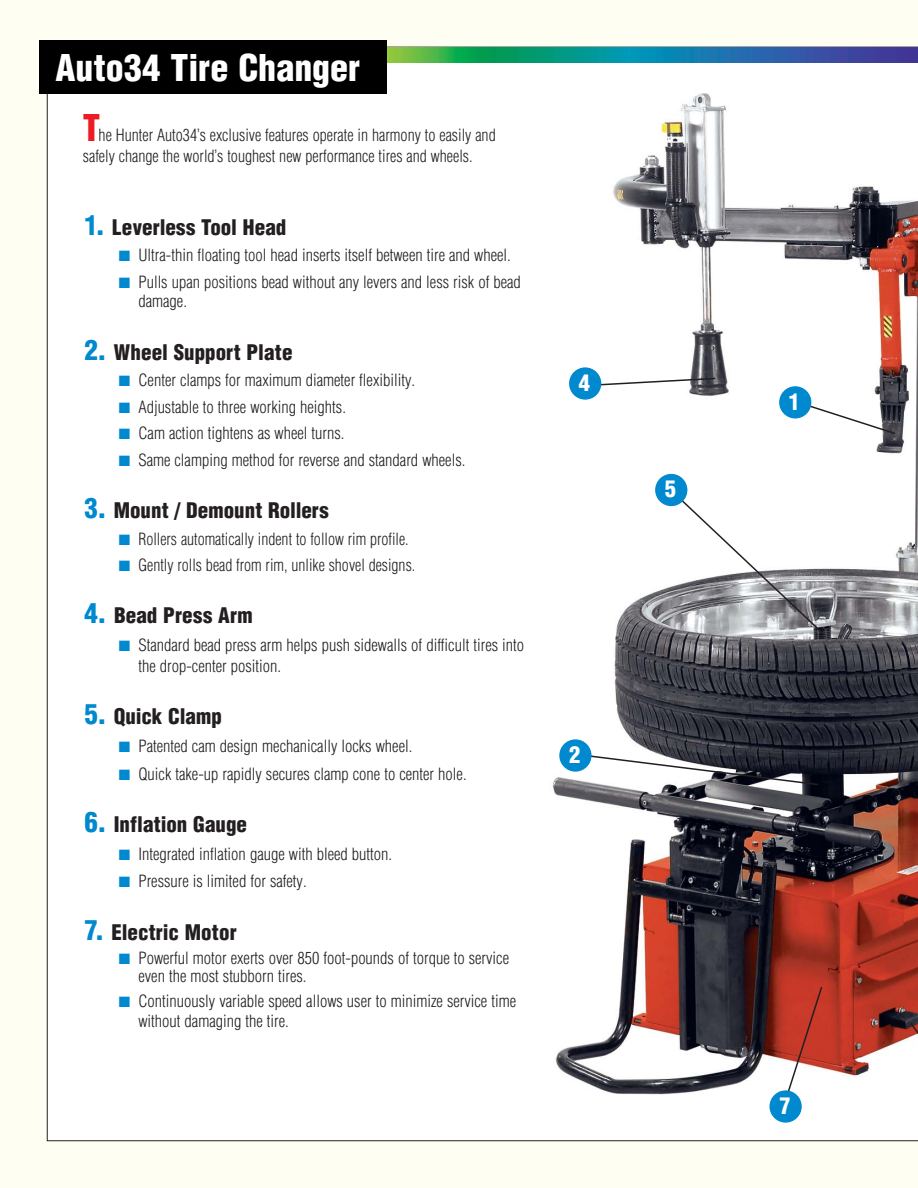
<style>
.page{position:relative;width:918px;height:1188px;background:#fffef2}
.page>*{position:absolute;margin:0;border:0;box-sizing:border-box;transform-origin:0 0}
.t1{font:900 condensed 36px "Helvetica";letter-spacing:.005em;color:#fff}
.t2{font:900 condensed 22.5px "Helvetica";color:#fff}
.t3{font:900 condensed 21px "Helvetica";color:#231f20}
.t4{font:300 condensed 16.5px/21px "Helvetica";color:#231f20}
.t5{font:300 condensed 16.5px "Helvetica";color:#231f20;scale:.96 1}
.s1{font-weight:900;font-size:36px;color:#ed1c24}
.s2{font-size:27px;color:#0089cf}
.s3{color:#0089cf}
</style>
<div class="page">
<div style="left:47px;top:62px;width:871px;height:1079px;background:#fff"></div>
<img style="left:387px;top:47px;width:531px;height:15px">
<img style="left:538px;top:81px;width:380px;height:1030px">
<div style="left:83px;top:216px;width:452px;height:821px;background:#fff"></div>
<svg style="left:808px;top:404px;width:89px;height:31px"></svg>
<svg style="left:600px;top:377px;width:117px;height:9px"></svg>
<svg style="left:786px;top:985px;width:37px;height:110px"></svg>
<svg style="left:678px;top:497px;width:147px;height:138px"></svg>
<svg style="left:587px;top:754px;width:233px;height:32px"></svg>
<svg style="left:909px;top:982px;width:9px;height:74px"></svg>
<div style="left:40px;top:40px;width:347px;height:54px;background:#000"></div>
<div style="left:779px;top:386px;width:32px;height:32px;background:#0089cf;border-radius:50%"></div>
<div style="left:569px;top:367px;width:32px;height:33px;background:#0089cf;border-radius:50%"></div>
<div style="left:655px;top:474px;width:32px;height:32px;background:#0089cf;border-radius:50%"></div>
<div style="left:559px;top:739px;width:33px;height:33px;background:#0089cf;border-radius:50%"></div>
<div style="left:770px;top:1090px;width:32px;height:33px;background:#0089cf;border-radius:50%"></div>
<h1 class="t1" style="left:56px;top:54px;width:306px">Auto34 Tire Changer</h1>
<p class="t4" style="left:83px;top:126px;width:414px"><span class="s1">T</span>he Hunter Auto34’s exclusive features operate in harmony to easily and safely change the world’s toughest new performance tires and wheels.</p>
<p class="t3" style="left:84px;top:219px;width:203px"><span class="s2">1.</span> Leverless Tool Head</p>
<p class="t4" style="left:119px;top:246px;width:394px"><span class="s3">■</span> Ultra-thin floating tool head inserts itself between tire and wheel.</p>
<p class="t4" style="left:138px;top:273px;width:384px;line-height:19.8px;text-indent:-19px"><span class="s3">■</span> Pulls upan positions bead without any levers and less risk of bead damage.</p>
<p class="t3" style="left:84px;top:344px;width:210px"><span class="s2">2.</span> Wheel Support Plate</p>
<p class="t4" style="left:119px;top:371px;width:298px"><span class="s3">■</span> Center clamps for maximum diameter flexibility.</p>
<p class="t4" style="left:119px;top:398px;width:229px"><span class="s3">■</span> Adjustable to three working heights.</p>
<p class="t4" style="left:119px;top:424px;width:227px"><span class="s3">■</span> Cam action tightens as wheel turns.</p>
<p class="t4" style="left:119px;top:451px;width:348px"><span class="s3">■</span> Same clamping method for reverse and standard wheels.</p>
<p class="t3" style="left:84px;top:502px;width:246px"><span class="s2">3.</span> Mount / Demount Rollers</p>
<p class="t5" style="left:119px;top:532px;width:303px"><span class="s3">■</span> Rollers automatically indent to follow rim profile.</p>
<p class="t5" style="left:119px;top:559px;width:310px"><span class="s3">■</span> Gently rolls bead from rim, unlike shovel designs.</p>
<p class="t3" style="left:84px;top:608px;width:170px"><span class="s2">4.</span> Bead Press Arm</p>
<p class="t4" style="left:138px;top:636px;width:387px;text-indent:-19px"><span class="s3">■</span> Standard bead press arm helps push sidewalls of difficult tires into the drop-center position.</p>
<p class="t3" style="left:84px;top:709px;width:139px"><span class="s2">5.</span> Quick Clamp</p>
<p class="t4" style="left:119px;top:737px;width:295px"><span class="s3">■</span> Patented cam design mechanically locks wheel.</p>
<p class="t4" style="left:119px;top:765px;width:349px"><span class="s3">■</span> Quick take-up rapidly secures clamp cone to center hole.</p>
<p class="t3" style="left:84px;top:816px;width:164px"><span class="s2">6.</span> Inflation Gauge</p>
<p class="t4" style="left:119px;top:845px;width:275px"><span class="s3">■</span> Integrated inflation gauge with bleed button.</p>
<p class="t4" style="left:119px;top:872px;width:189px"><span class="s3">■</span> Pressure is limited for safety.</p>
<p class="t3" style="left:84px;top:924px;width:154px"><span class="s2">7.</span> Electric Motor</p>
<p class="t4" style="left:138px;top:951px;width:372px;line-height:18px;text-indent:-19px"><span class="s3">■</span> Powerful motor exerts over 850 foot-pounds of torque to service even the most stubborn tires.</p>
<p class="t4" style="left:138px;top:993px;width:379px;line-height:19.8px;text-indent:-19px"><span class="s3">■</span> Continuously variable speed allows user to minimize service time without damaging the tire.</p>
<h2 class="t2" style="left:579px;top:374px;width:13px">4</h2>
<h2 class="t2" style="left:569px;top:746px;width:13px">2</h2>
<h2 class="t2" style="left:665px;top:480px;width:13px">5</h2>
<h2 class="t2" style="left:789px;top:393px;width:13px">1</h2>
<h2 class="t2" style="left:779px;top:1097px;width:13px">7</h2>
</div>
